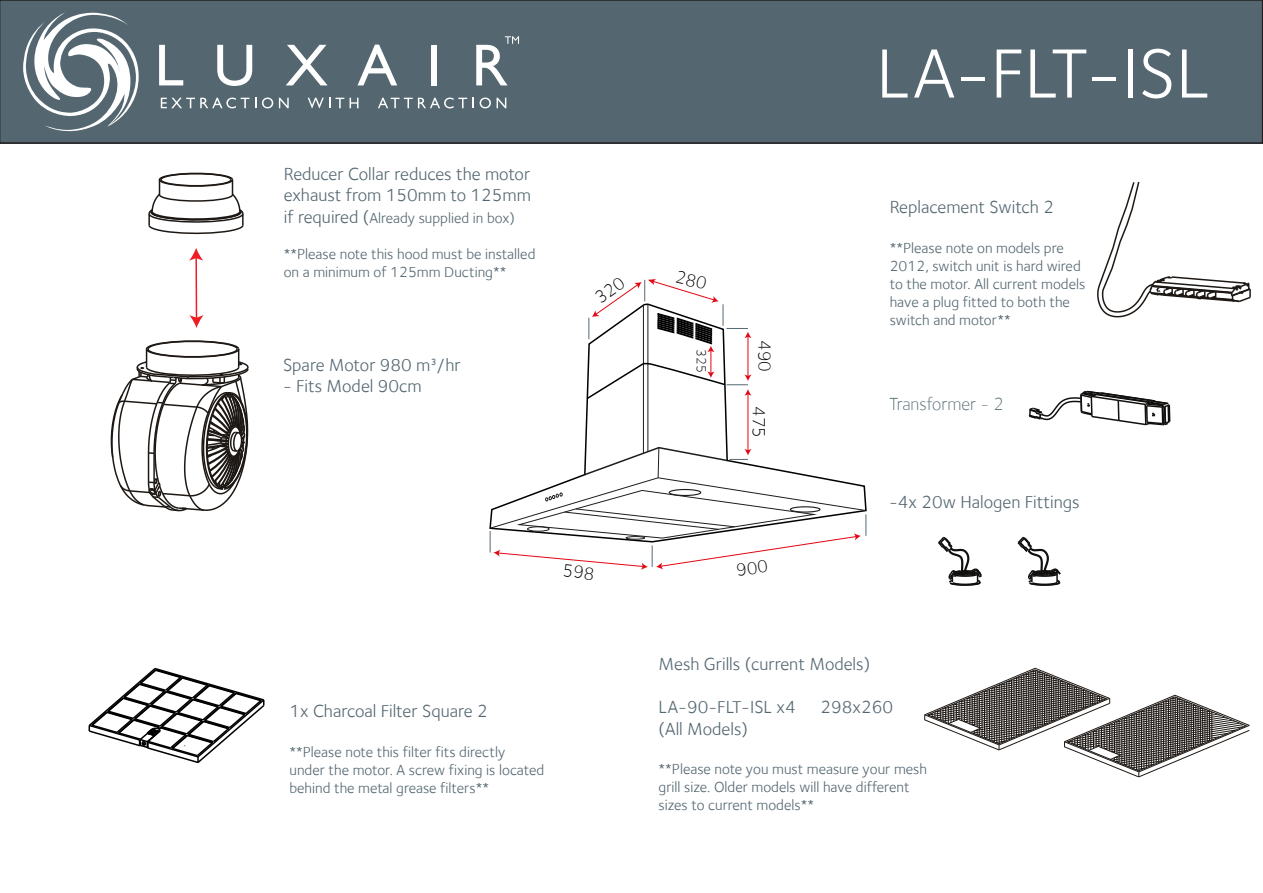
<style>
.page{position:relative;width:1263px;height:893px;background:#fff}
.page>*{position:absolute;margin:0;border:0;box-sizing:border-box;transform-origin:0 0}
.t1{font:72px "Foundry Sterling";color:#fff}
.t2{font:300 18.15px "Foundry Sterling";color:#000}
.t3{font:18px/21.6px "Foundry Sterling";color:#546670}
.t4{font:300 18px "Foundry Sterling";color:#546670}
.t5{font:15px/18px "Foundry Sterling";color:#546670}
.t6{font:300 13.65px "Foundry Sterling";color:#000}
.s1{font-size:18px}
</style>
<div class="page">
<div style="left:0;top:0;width:1263px;height:144px;background:#546670"></div>
<svg style="left:148px;top:172px;width:96px;height:63px"></svg>
<svg style="left:924px;top:668px;width:326px;height:109px"></svg>
<svg style="left:1097px;top:182px;width:154px;height:136px"></svg>
<svg style="left:110px;top:340px;width:139px;height:172px"></svg>
<hr style="left:195px;top:257px;width:2px;height:62px;background:#ee1d23">
<svg style="left:189px;top:248px;width:14px;height:13px"></svg>
<svg style="left:189px;top:315px;width:15px;height:13px"></svg>
<svg style="left:88px;top:667px;width:177px;height:97px"></svg>
<svg style="left:938px;top:536px;width:44px;height:50px"></svg>
<svg style="left:1017px;top:536px;width:44px;height:50px"></svg>
<svg style="left:1028px;top:390px;width:143px;height:36px"></svg>
<svg style="left:585px;top:337px;width:167px;height:109px"></svg>
<hr style="left:643px;top:305px;width:1px;height:148px;background:#1d1d1b">
<hr style="left:648px;top:304px;width:1px;height:148px;background:#1d1d1b">
<hr style="left:747px;top:394px;width:1px;height:57px;background:#e30613">
<svg style="left:21px;top:12px;width:118px;height:126px"></svg>
<svg style="left:159px;top:45px;width:24px;height:40px"></svg>
<svg style="left:217px;top:45px;width:35px;height:41px"></svg>
<svg style="left:286px;top:45px;width:42px;height:40px"></svg>
<svg style="left:357px;top:45px;width:40px;height:40px"></svg>
<div style="left:431px;top:45px;width:6px;height:40px;background:#fff"></div>
<svg style="left:161px;top:98px;width:88px;height:10px"></svg>
<svg style="left:262px;top:98px;width:11px;height:10px"></svg>
<svg style="left:279px;top:98px;width:10px;height:10px"></svg>
<svg style="left:308px;top:98px;width:36px;height:10px"></svg>
<svg style="left:350px;top:98px;width:8px;height:10px"></svg>
<svg style="left:378px;top:98px;width:96px;height:10px"></svg>
<svg style="left:480px;top:98px;width:11px;height:10px"></svg>
<svg style="left:497px;top:98px;width:9px;height:10px"></svg>
<svg style="left:476px;top:36px;width:43px;height:49px"></svg>
<svg style="left:585px;top:279px;width:166px;height:121px"></svg>
<svg style="left:489px;top:446px;width:378px;height:124px"></svg>
<p class="t3" style="left:284px;top:163px;width:249px">Reducer Collar reduces the motor exhaust from 150mm to 125mm</p>
<p class="t5" style="left:284px;top:209px;width:233px"><span class="s1">if required (</span>Already supplied in box)</p>
<p class="t5" style="left:284px;top:245px;width:253px">**Please note this hood must be installed on a minimum of 125mm Ducting**</p>
<p class="t3" style="left:283px;top:354px;width:179px">Spare Motor 980 m³/hr</p>
<p class="t3" style="left:283px;top:375px;width:140px">- Fits Model 90cm</p>
<p class="t3" style="left:289px;top:700px;width:200px">1x Charcoal Filter Square 2</p>
<p class="t5" style="left:289px;top:743px;width:256px">**Please note this filter fits directly under the motor. A screw fixing is located behind the metal grease filters**</p>
<h1 class="t1" style="left:876px;top:32px;width:335px">LA-FLT-ISL</h1>
<p class="t6" style="left:709px;top:349px;width:25px;rotate:90deg">325</p>
<p class="t2" style="left:775px;top:340px;width:33px;rotate:90deg">490</p>
<p class="t2" style="left:769px;top:406px;width:33px;rotate:90deg">475</p>
<p class="t3" style="left:890px;top:196px;width:166px">Replacement Switch 2</p>
<p class="t5" style="left:890px;top:239px;width:197px">**Please note on models pre<br>2012, switch unit is hard wired to the motor. All current models have a plug fitted to both the switch and motor**</p>
<p class="t4" style="left:889px;top:394px;width:116px">Transformer - 2</p>
<p class="t3" style="left:889px;top:491px;width:192px">-4x 20w Halogen Fittings</p>
<p class="t3" style="left:658px;top:653px;width:213px">Mesh Grills (current Models)</p>
<p class="t3" style="left:658px;top:696px;width:139px">LA-90-FLT-ISL x4</p>
<p class="t3" style="left:820px;top:696px;width:74px">298x260</p>
<p class="t3" style="left:658px;top:718px;width:91px">(All Models)</p>
<p class="t5" style="left:658px;top:760px;width:270px">**Please note you must measure your mesh grill size. Older models will have different sizes to current models**</p>
</div>
